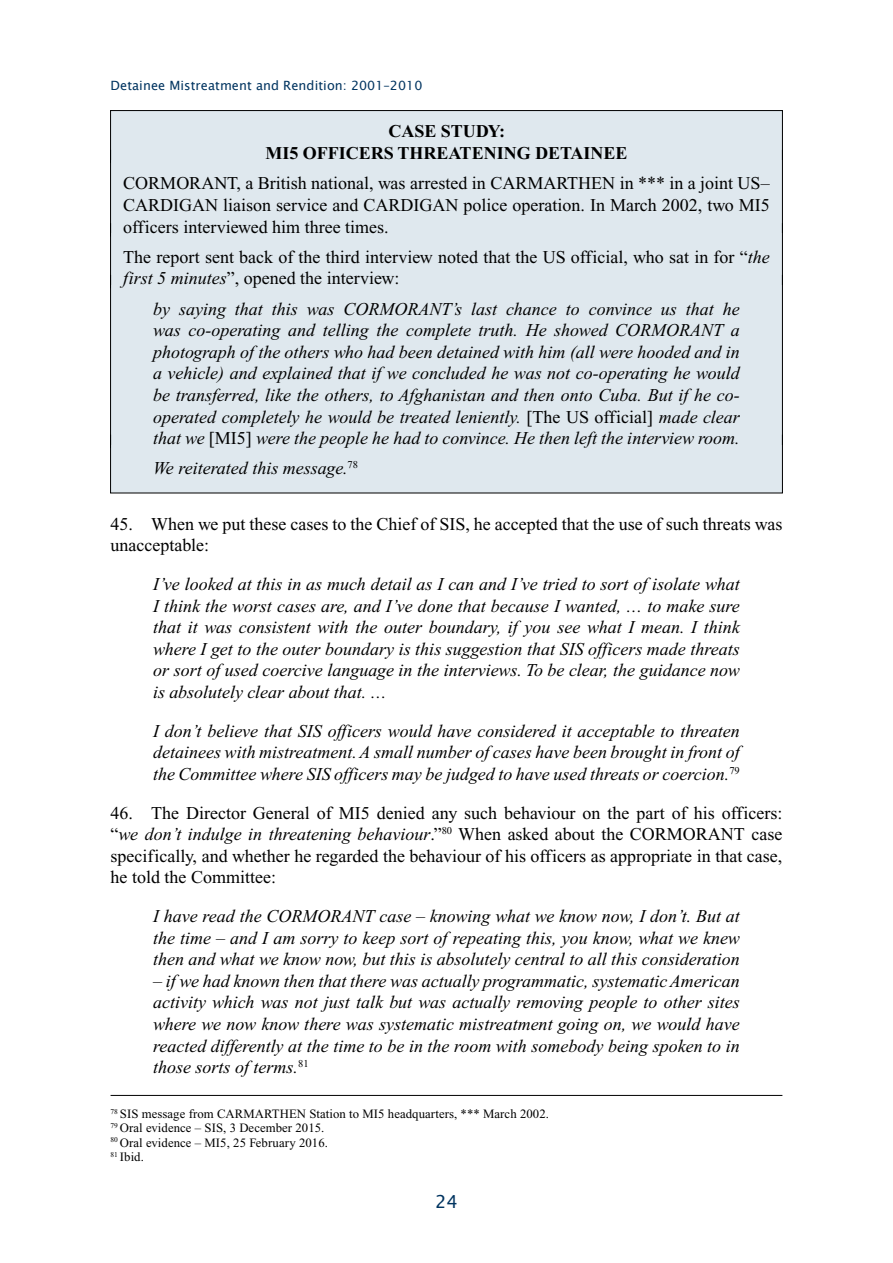
<style>
.page{position:relative;width:893px;height:1263px;background:#fff}
.page>*{position:absolute;margin:0;border:0;box-sizing:border-box;transform-origin:0 0}
.Rpt_Body_Text_Displa{font:italic 18px/21.6px "Times New Roman";color:#000;text-align:justify}
.A-Rpt_Text_Box_Body{font:18px/21.6px "Times New Roman";color:#000;text-align:justify}
.A-Rpt_Text_Box_Body-2{font:italic 18px/21.6px "Times New Roman";color:#000;text-align:justify}
.A-Rpt_Text_Box_Head{font:700 18px/21.6px "Times New Roman";color:#000;text-align:center}
.t1{font:18px "Lucida Sans Unicode";color:#003460}
.Footnote_Text{font:12.75px "Times New Roman";letter-spacing:.005em;color:#000}
.t2{font:12.75px "Lucida Sans Unicode";letter-spacing:.005em;color:#003460}
.s1{font-style:italic}
.s2{font-style:normal}
</style>
<div class="page">
<div style="left:111px;top:111px;width:671px;height:60px;background:#dfe8ee"></div>
<div style="left:110px;top:110px;width:673px;height:53px;border:1px solid #000"></div>
<div style="left:111px;top:160px;width:671px;height:91px;background:#dfe8ee"></div>
<hr style="left:110px;top:150px;width:1px;height:87px;background:#000">
<hr style="left:782px;top:150px;width:1px;height:87px;background:#000">
<div style="left:111px;top:234px;width:671px;height:69px;background:#dfe8ee"></div>
<hr style="left:110px;top:223px;width:1px;height:65px;background:#000">
<hr style="left:782px;top:223px;width:1px;height:65px;background:#000">
<div style="left:111px;top:285px;width:671px;height:178px;background:#dfe8ee"></div>
<hr style="left:110px;top:275px;width:1px;height:173px;background:#000">
<hr style="left:782px;top:275px;width:1px;height:173px;background:#000">
<div style="left:111px;top:445px;width:671px;height:48px;background:#dfe8ee"></div>
<hr style="left:111px;top:1095px;width:671px;height:1px;background:#000">
<p class="t2" style="left:111px;top:75px;width:313px">Detainee Mistreatment and Rendition: 2001–2010</p>
<p class="A-Rpt_Text_Box_Head" style="left:265px;top:120px;width:364px">CASE STUDY:<br>MI5 OFFICERS THREATENING DETAINEE</p>
<p class="A-Rpt_Text_Box_Body" style="left:123px;top:173px;width:648px">CORMORANT, a British national, was arrested in CARMARTHEN in *** in a joint US– CARDIGAN liaison service and CARDIGAN police operation. In March 2002, two MI5 officers interviewed him three times.</p>
<p class="A-Rpt_Text_Box_Body" style="left:123px;top:246px;width:648px">The report sent back of the third interview noted that the US official, who sat in for “<span class="s1">the first 5 minutes</span>”, opened the interview:</p>
<p class="A-Rpt_Text_Box_Body-2" style="left:153px;top:298px;width:588px">by saying that this was CORMORANT’s last chance to convince us that he was co-operating and telling the complete truth. He showed CORMORANT a photograph of the others who had been detained with him (all were hooded and in a vehicle) and explained that if we concluded he was not co-operating he would be transferred, like the others, to Afghanistan and then onto Cuba. But if he co&shy;operated completely he would be treated leniently. <span class="s2">[The US official]</span> made clear that we <span class="s2">[MI5]</span> were the people he had to convince. He then left the interview room.</p>
<p class="A-Rpt_Text_Box_Body-2" style="left:153px;top:458px;width:207px">We reiterated this message.<sup>78</sup></p>
<p class="A-Rpt_Text_Box_Body" style="left:111px;top:513px;width:673px">45. When we put these cases to the Chief of SIS, he accepted that the use of such threats was unacceptable:</p>
<p class="Rpt_Body_Text_Displa" style="left:153px;top:573px;width:588px">I’ve looked at this in as much detail as I can and I’ve tried to sort of isolate what I think the worst cases are, and I’ve done that because I wanted, … to make sure that it was consistent with the outer boundary, if you see what I mean. I think where I get to the outer boundary is this suggestion that SIS officers made threats or sort of used coercive language in the interviews. To be clear, the guidance now is absolutely clear about that. …</p>
<p class="Rpt_Body_Text_Displa" style="left:153px;top:720px;width:588px">I don’t believe that SIS officers would have considered it acceptable to threaten detainees with mistreatment. A small number of cases have been brought in front of the Committee where SIS officers may be judged to have used threats or coercion.<sup>79</sup></p>
<p class="A-Rpt_Text_Box_Body" style="left:111px;top:802px;width:673px">46. The Director General of MI5 denied any such behaviour on the part of his officers: “<span class="s1">we don’t indulge in threatening behaviour</span>.”<sup>80</sup> When asked about the CORMORANT case specifically, and whether he regarded the behaviour of his officers as appropriate in that case, he told the Committee:</p>
<p class="Rpt_Body_Text_Displa" style="left:153px;top:905px;width:588px">I have read the CORMORANT case – knowing what we know now, I don’t. But at the time – and I am sorry to keep sort of repeating this, you know, what we knew then and what we know now, but this is absolutely central to all this consideration</p>
<p class="Rpt_Body_Text_Displa" style="left:153px;top:970px;width:588px">– if we had known then that there was actually programmatic, systematic American activity which was not just talk but was actually removing people to other sites where we now know there was systematic mistreatment going on, we would have reacted differently at the time to be in the room with somebody being spoken to in those sorts of terms.<sup>81</sup></p>
<p class="Footnote_Text" style="left:111px;top:1107px;width:440px"><sup>78</sup> SIS message from CARMARTHEN Station to MI5 headquarters, *** March 2002.</p>
<p class="Footnote_Text" style="left:111px;top:1121px;width:215px"><sup>79</sup> Oral evidence – SIS, 3 December 2015.</p>
<p class="Footnote_Text" style="left:111px;top:1135px;width:219px"><sup>80</sup> Oral evidence – MI5, 25 February 2016.</p>
<p class="Footnote_Text" style="left:111px;top:1150px;width:35px"><sup>81</sup> Ibid.</p>
<p class="t1" style="left:435px;top:1188px;width:24px">24</p>
</div>
